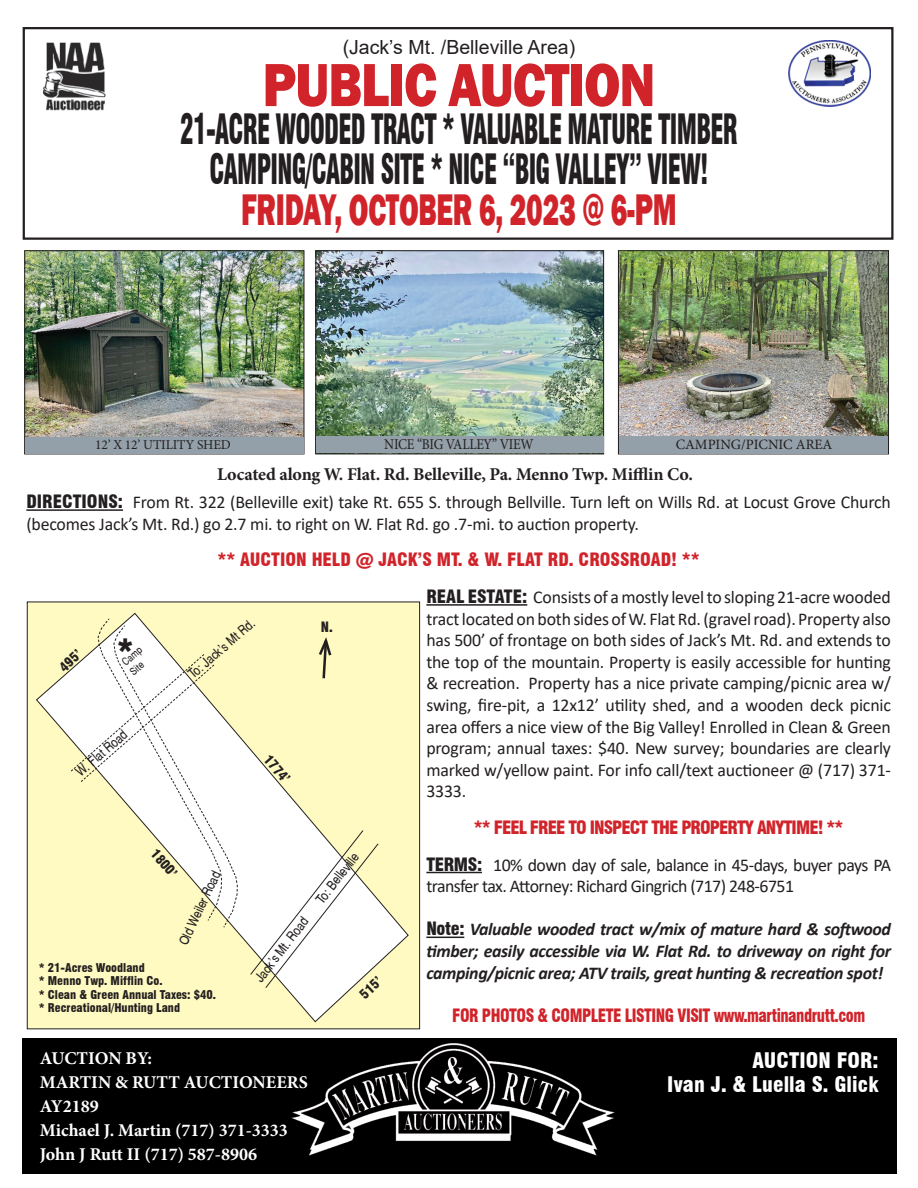
<style>
.page{position:relative;width:918px;height:1188px;background:#fff}
.page>*{position:absolute;margin:0;border:0;box-sizing:border-box;transform-origin:0 0}
.t1{font:800 63px "Franklin Gothic";letter-spacing:-.02em;color:#d1232a;scale:.83 1}
.t2{font:800 45.6px "Franklin Gothic";letter-spacing:-.01em;color:#d1232a;scale:.63 1}
.t3{font:900 condensed 40.8px/40.5px "Swiss 721 BT";letter-spacing:-.03em;color:#231f20;text-align:center;scale:.62 1}
.t4{font:900 31.5px "Swiss 721 BT";color:#231f20}
.t5{font:900 condensed 21px/24px "Swiss 721 BT";letter-spacing:.005em;color:#fff;text-align:right}
.t6{font:19.5px "Arial";color:#231f20}
.t7{font:18px/21.6px "Calibri";letter-spacing:-.01em;color:#231f20}
.t8{font:italic 700 18px/21.6px "Calibri";letter-spacing:-.02em;color:#231f20;text-align:justify}
.t9{font:18px/21.6px "Calibri";letter-spacing:-.03em;color:#231f20}
.t10{font:700 18px/24px "Minion Pro";color:#fff}
.t11{font:700 18px "Minion Pro";letter-spacing:-.005em;color:#231f20}
.t12{font:900 condensed 18px "Swiss 721 BT";letter-spacing:-.03em;color:#d1232a;scale:.9 1}
.t13{font:900 condensed 18px "Swiss 721 BT";color:#d1232a}
.t14{font:900 condensed 18px "Swiss 721 BT";letter-spacing:-.05em;color:#d1232a}
.t15{font:15px "Minion Pro";letter-spacing:-.02em;color:#231f20;scale:.9 1}
.t16{font:14.25px "Minion Pro";color:#231f20}
.t17{font:900 condensed 13.95px "Swiss 721 BT";color:#231f20}
.t18{font:13.5px "Minion Pro";letter-spacing:-.01em;color:#231f20}
.t19{font:13.35px "Switzerland Narrow Plain";color:#231f20}
.t20{font:900 condensed 13.35px "Swiss 721 BT";color:#231f20}
.t21{font:900 condensed 11.85px/13.5px "Swiss 721 BT";color:#231f20}
.t22{font:10.5px/12.3px "Switzerland Narrow Plain";color:#231f20}
.s1{font-family:"Swiss 721 BT";font-weight:900;font-stretch:condensed}
.s2{font-family:"Swiss 721 BT";font-weight:900;font-style:normal;font-stretch:condensed}
</style>
<div class="page">
<hr style="left:26px;top:509px;width:97px;height:2px;background:#231f20">
<hr style="left:426px;top:604px;width:101px;height:2px;background:#231f20">
<hr style="left:426px;top:872px;width:56px;height:1px;background:#231f20">
<hr style="left:426px;top:937px;width:38px;height:1px;background:#231f20">
<img style="left:23px;top:1038px;width:873px;height:135px">
<img style="left:788px;top:40px;width:83px;height:67px">
<img style="left:43px;top:42px;width:63px;height:69px">
<div style="left:23px;top:27px;width:871px;height:213px;border:2px solid #231f20"></div>
<img style="left:620px;top:252px;width:267px;height:184px">
<div style="left:618px;top:250px;width:271px;height:204px;border:1px solid #231f20"></div>
<img style="left:317px;top:252px;width:285px;height:184px">
<div style="left:315px;top:250px;width:289px;height:204px;border:1px solid #231f20"></div>
<img style="left:26px;top:252px;width:276px;height:185px">
<div style="left:24px;top:250px;width:280px;height:204px;border:1px solid #231f20"></div>
<div style="left:25px;top:437px;width:278px;height:16px;background:#94a0a9"></div>
<div style="left:316px;top:436px;width:287px;height:17px;background:#94a0a9"></div>
<div style="left:619px;top:436px;width:269px;height:18px;background:#94a0a9"></div>
<svg style="left:26px;top:601px;width:394px;height:429px;background:#e6e1b0"></svg>
<svg style="left:36px;top:612px;width:373px;height:411px;background:#fdf9c6"></svg>
<svg style="left:317px;top:633px;width:16px;height:48px"></svg>
<svg style="left:250px;top:829px;width:129px;height:160px"></svg>
<svg style="left:70px;top:618px;width:168px;height:310px"></svg>
<p class="t6" style="left:343px;top:34px;width:234px">(Jack’s Mt. /Belleville Area)</p>
<h1 class="t1" style="left:263px;top:44px;width:475px">PUBLIC AUCTION</h1>
<h3 class="t3" style="left:180px;top:109px;width:901px">21-ACRE WOODED TRACT * VALUABLE MATURE TIMBER<br>CAMPING/CABIN SITE * NICE “BIG VALLEY” VIEW!</h3>
<h2 class="t2" style="left:241px;top:180px;width:693px">FRIDAY, OCTOBER 6, 2023 @ 6-PM</h2>
<p class="t18" style="left:95px;top:436px;width:137px">12’ X 12’ UTILITY SHED</p>
<p class="t15" style="left:384px;top:434px;width:167px">NICE “BIG VALLEY” VIEW</p>
<p class="t16" style="left:676px;top:435px;width:158px">CAMPING/PICNIC AREA</p>
<p class="t11" style="left:217px;top:461px;width:477px">Located along W. Flat. Rd. Belleville, Pa. Menno Twp. Mifflin Co.</p>
<p class="t7" style="left:26px;top:491px;width:866px"><span class="s1">DIRECTIONS:</span> From Rt. 322 (Belleville exit) take Rt. 655 S. through Bellville. Turn left on Wills Rd. at Locust Grove Church (becomes Jack’s Mt. Rd.) go 2.7 mi. to right on W. Flat Rd. go .7-mi. to auction property.</p>
<p class="t13" style="left:217px;top:549px;width:484px">** AUCTION HELD @ JACK’S MT. &amp; W. FLAT RD. CROSSROAD! **</p>
<p class="t7" style="left:426px;top:586px;width:466px;text-align:justify"><span class="s1">REAL ESTATE:</span> Consists of a mostly level to sloping 21-acre wooded tract located on both sides of W. Flat Rd. (gravel road). Property also has 500’ of frontage on both sides of Jack’s Mt. Rd. and extends to the top of the mountain. Property is easily accessible for hunting &amp; recreation. Property has a nice private camping/picnic area w/ swing, fire-pit, a 12x12’ utility shed, and a wooden deck picnic area offers a nice view of the Big Valley! Enrolled in Clean &amp; Green program; annual taxes: $40. New survey; boundaries are clearly marked w/yellow paint. For info call/text auctioneer @ (717) 371- 3333.</p>
<p class="t14" style="left:474px;top:817px;width:371px">** FEEL FREE TO INSPECT THE PROPERTY ANYTIME! **</p>
<p class="t9" style="left:426px;top:853px;width:466px"><span class="s1">TERMS:</span> 10% down day of sale, balance in 45-days, buyer pays PA transfer tax. Attorney: Richard Gingrich (717) 248-6751</p>
<p class="t8" style="left:426px;top:918px;width:466px"><span class="s2">Note:</span> Valuable wooded tract w/mix of mature hard &amp; softwood timber; easily accessible via W. Flat Rd. to driveway on right for camping/picnic area; ATV trails, great hunting &amp; recreation spot!</p>
<p class="t12" style="left:452px;top:1005px;width:460px">FOR PHOTOS &amp; COMPLETE LISTING VISIT www.martinandrutt.com</p>
<p class="t19" style="left:185px;top:670px;width:85px;rotate:-41deg">To: Jack’s Mt Rd.</p>
<p class="t17" style="left:321px;top:619px;width:14px">N.</p>
<h3 class="t4" style="left:118px;top:631px;width:17px">*</h3>
<p class="t22" style="left:119px;top:659px;width:25px;rotate:-41deg">Camp<br>Site</p>
<p class="t20" style="left:56px;top:663px;width:27px;rotate:-43deg">495’</p>
<p class="t19" style="left:72px;top:767px;width:65px;rotate:-41deg">W. Flat Road</p>
<p class="t20" style="left:272px;top:751px;width:34px;rotate:49deg">1774’</p>
<p class="t20" style="left:160px;top:846px;width:34px;rotate:49deg">1800’</p>
<p class="t19" style="left:312px;top:897px;width:62px;rotate:-52deg">To: Belleville</p>
<p class="t19" style="left:175px;top:941px;width:82px;rotate:-65deg">Old Weiler Road</p>
<p class="t19" style="left:251px;top:975px;width:79px;rotate:-52deg">Jack’s Mt. Road</p>
<p class="t21" style="left:39px;top:961px;width:179px">* 21-Acres Woodland<br>* Menno Twp. Mifflin Co.<br>* Clean &amp; Green Annual Taxes: $40. * Recreational/Hunting Land</p>
<p class="t20" style="left:356px;top:990px;width:27px;rotate:-43deg">515’</p>
<p class="t10" style="left:40px;top:1046px;width:270px">AUCTION BY:<br>MARTIN &amp; RUTT AUCTIONEERS<br>AY2189<br>Michael J. Martin (717) 371-3333<br>John J Rutt II (717) 587-8906</p>
<p class="t5" style="left:667px;top:1049px;width:213px">AUCTION FOR:<br>Ivan J. &amp; Luella S. Glick</p>
</div>
